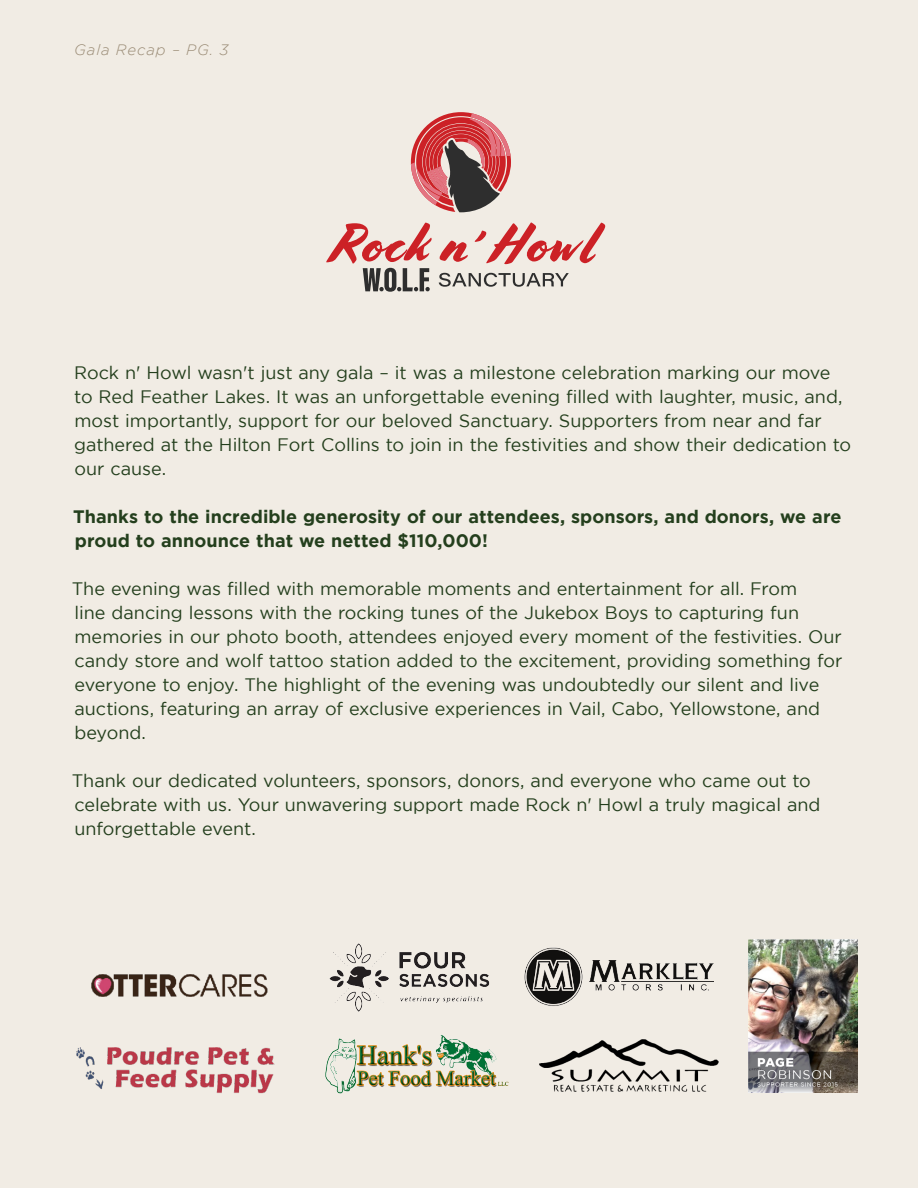
<style>
.page{position:relative;width:918px;height:1188px;background:#f1ece4}
.page>*{position:absolute;margin:0;border:0;box-sizing:border-box;transform-origin:0 0}
.Body_Copy_Dark{font:18px/24px "Gotham";color:#243f1d}
.Body_Copy_Dark-2{font:700 18px/24px "Gotham";color:#243f1d}
.Page_Numbers__Grey{font:italic 300 15px "Gotham";letter-spacing:.06em;color:#9a8b75}
</style>
<div class="page">
<svg style="left:439px;top:273px;width:130px;height:14px"></svg>
<svg style="left:326px;top:223px;width:106px;height:69px"></svg>
<svg style="left:440px;top:241px;width:28px;height:21px"></svg>
<svg style="left:474px;top:222px;width:131px;height:42px"></svg>
<svg style="left:411px;top:112px;width:100px;height:100px"></svg>
<img style="left:77px;top:1047px;width:197px;height:46px">
<img style="left:540px;top:1039px;width:179px;height:52px">
<img style="left:749px;top:940px;width:108px;height:152px">
<img style="left:92px;top:974px;width:176px;height:23px">
<img style="left:329px;top:943px;width:161px;height:69px">
<img style="left:325px;top:1035px;width:184px;height:59px">
<img style="left:524px;top:947px;width:190px;height:59px">
<p class="Page_Numbers__Grey" style="left:74px;top:42px;width:156px">Gala Recap – PG. 3</p>
<p class="Body_Copy_Dark" style="left:74px;top:360px;width:778px">Rock n' Howl wasn't just any gala – it was a milestone celebration marking our move to Red Feather Lakes. It was an unforgettable evening filled with laughter, music, and, most importantly, support for our beloved Sanctuary. Supporters from near and far gathered at the Hilton Fort Collins to join in the festivities and show their dedication to our cause.</p>
<p class="Body_Copy_Dark-2" style="left:73px;top:504px;width:770px">Thanks to the incredible generosity of our attendees, sponsors, and donors, we are proud to announce that we netted $110,000!</p>
<p class="Body_Copy_Dark" style="left:72px;top:576px;width:772px">The evening was filled with memorable moments and entertainment for all. From<br>line dancing lessons with the rocking tunes of the Jukebox Boys to capturing fun memories in our photo booth, attendees enjoyed every moment of the festivities. Our candy store and wolf tattoo station added to the excitement, providing something for everyone to enjoy. The highlight of the evening was undoubtedly our silent and live auctions, featuring an array of exclusive experiences in Vail, Cabo, Yellowstone, and beyond.</p>
<p class="Body_Copy_Dark" style="left:72px;top:768px;width:750px">Thank our dedicated volunteers, sponsors, donors, and everyone who came out to celebrate with us. Your unwavering support made Rock n' Howl a truly magical and unforgettable event.</p>
</div>
